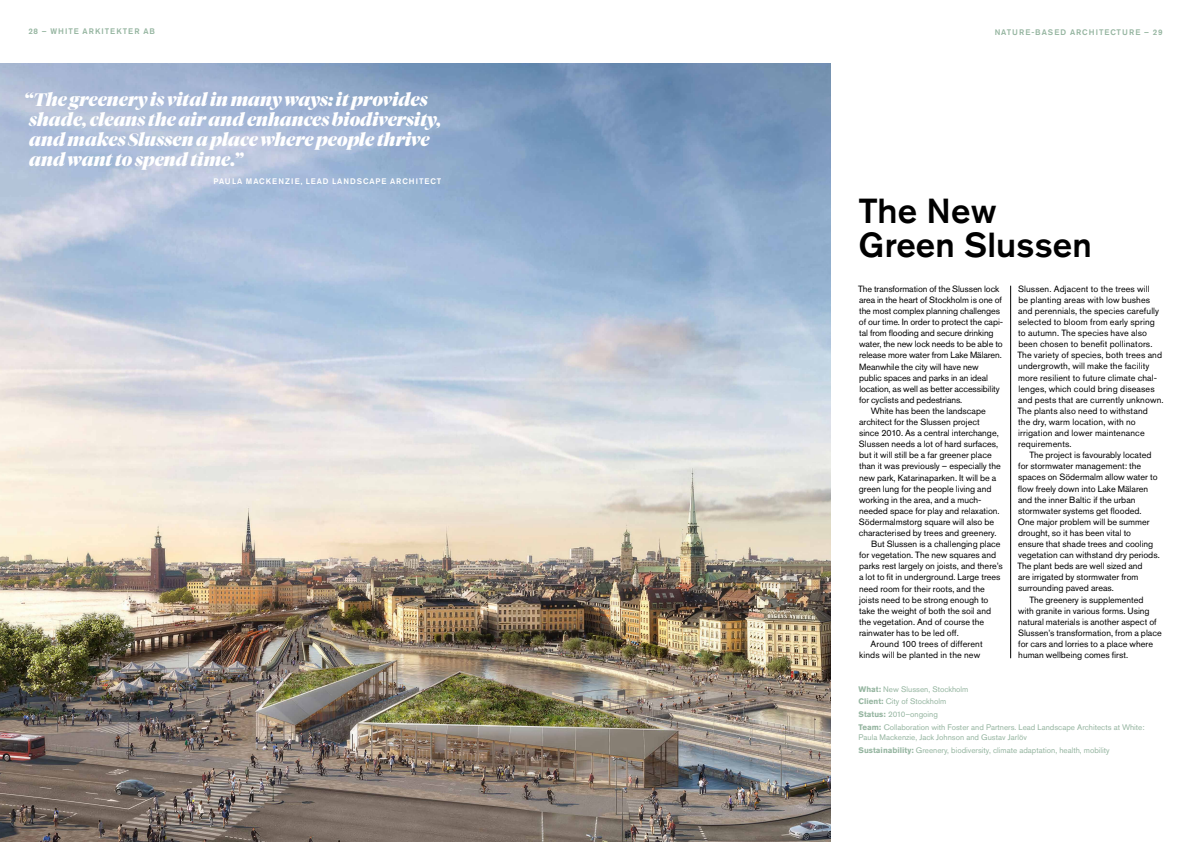
<style>
.page{position:relative;width:1191px;height:842px;background:#fff}
.page>*{position:absolute;margin:0;border:0;box-sizing:border-box;transform-origin:0 0}
.t1{font:500 34.5px/34.5px "Akzidenz Grotesk Std";letter-spacing:.005em;color:#000}
.t2{font:italic 900 18px/20px "Tiempos Fine";color:#fff}
.t3{font:9px/11.1px "Akzidenz Grotesk Std";color:#000}
.t4{font:8px/12.8px "Akzidenz Grotesk Std";color:#95b5a0}
.t5{font:500 8px "Akzidenz Grotesk Std";letter-spacing:.115em;color:#95b5a0}
.t6{font:500 8px "Akzidenz Grotesk Std";letter-spacing:.115em;color:#fff}
.s1{font-weight:700}
</style>
<div class="page">
<img style="left:0;top:64px;width:830px;height:778px">
<hr style="left:1010px;top:286px;width:1px;height:372px;background:#000">
<p class="t5" style="left:28px;top:27px;width:128px">28 – WHITE ARKITEKTER AB</p>
<h2 class="t2" style="left:29px;top:90px;width:414px;text-indent:-6px">“The greenery is vital in many ways: it provides shade, cleans the air and enhances biodiversity, and makes Slussen a place where people thrive and want to spend time.”</h2>
<p class="t6" style="left:214px;top:177px;width:229px">PAULA MACKENZIE, LEAD LANDSCAPE ARCHITECT</p>
<p class="t5" style="left:994px;top:27px;width:169px">NATURE-BASED ARCHITECTURE – 29</p>
<h1 class="t1" style="left:858px;top:193px;width:235px">The New<br>Green Slussen</h1>
<p class="t3" style="left:858px;top:283px;width:142px">The transformation of the Slussen lock</p>
<p class="t3" style="left:859px;top:294px;width:145px">area in the heart of Stockholm is one of</p>
<p class="t3" style="left:859px;top:305px;width:142px">the most complex planning challenges</p>
<p class="t3" style="left:859px;top:316px;width:146px">of our time. In order to protect the capi-</p>
<p class="t3" style="left:859px;top:328px;width:136px">tal from flooding and secure drinking</p>
<p class="t3" style="left:859px;top:339px;width:145px">water, the new lock needs to be able to</p>
<p class="t3" style="left:859px;top:350px;width:144px">release more water from Lake Mälaren.</p>
<p class="t3" style="left:859px;top:361px;width:121px">Meanwhile the city will have new</p>
<p class="t3" style="left:859px;top:372px;width:130px">public spaces and parks in an ideal</p>
<p class="t3" style="left:859px;top:383px;width:142px">location, as well as better accessibility</p>
<p class="t3" style="left:859px;top:394px;width:105px">for cyclists and pedestrians.</p>
<p class="t3" style="left:871px;top:405px;width:116px">White has been the landscape</p>
<p class="t3" style="left:859px;top:416px;width:122px">architect for the Slussen project</p>
<p class="t3" style="left:859px;top:427px;width:141px">since 2010. As a central interchange,</p>
<p class="t3" style="left:859px;top:438px;width:141px">Slussen needs a lot of hard surfaces,</p>
<p class="t3" style="left:859px;top:450px;width:134px">but it will still be a far greener place</p>
<p class="t3" style="left:859px;top:461px;width:143px">than it was previously – especially the</p>
<p class="t3" style="left:859px;top:472px;width:139px">new park, Katarinaparken. It will be a</p>
<p class="t3" style="left:859px;top:483px;width:134px">green lung for the people living and</p>
<p class="t3" style="left:859px;top:494px;width:124px">working in the area, and a much-</p>
<p class="t3" style="left:859px;top:505px;width:142px">needed space for play and relaxation.</p>
<p class="t3" style="left:859px;top:516px;width:137px">Södermalmstorg square will also be</p>
<p class="t3" style="left:859px;top:527px;width:139px">characterised by trees and greenery.</p>
<p class="t3" style="left:871px;top:538px;width:131px">But Slussen is a challenging place</p>
<p class="t3" style="left:859px;top:549px;width:138px">for vegetation. The new squares and</p>
<p class="t3" style="left:859px;top:561px;width:145px">parks rest largely on joists, and there’s</p>
<p class="t3" style="left:859px;top:572px;width:143px">a lot to fit in underground. Large trees</p>
<p class="t3" style="left:859px;top:583px;width:127px">need room for their roots, and the</p>
<p class="t3" style="left:859px;top:594px;width:131px">joists need to be strong enough to</p>
<p class="t3" style="left:859px;top:605px;width:133px">take the weight of both the soil and</p>
<p class="t3" style="left:859px;top:616px;width:127px">the vegetation. And of course the</p>
<p class="t3" style="left:859px;top:627px;width:101px">rainwater has to be led off.</p>
<p class="t3" style="left:870px;top:638px;width:114px">Around 100 trees of different</p>
<p class="t3" style="left:859px;top:649px;width:123px">kinds will be planted in the new</p>
<p class="t3" style="left:1017px;top:283px;width:148px">Slussen. Adjacent to the trees will<br>be planting areas with low bushes and perennials, the species carefully selected to bloom from early spring to autumn. The species have also been chosen to benefit pollinators.<br>The variety of species, both trees and undergrowth, will make the facility more resilient to future climate chal&shy;lenges, which could bring diseases and pests that are currently unknown.<br>The plants also need to withstand<br>the dry, warm location, with no irrigation and lower maintenance requirements.</p>
<p class="t3" style="left:1029px;top:449px;width:124px">The project is favourably located</p>
<p class="t3" style="left:1018px;top:461px;width:124px">for stormwater management: the</p>
<p class="t3" style="left:1018px;top:472px;width:141px">spaces on Södermalm allow water to</p>
<p class="t3" style="left:1018px;top:483px;width:132px">flow freely down into Lake Mälaren</p>
<p class="t3" style="left:1018px;top:494px;width:119px">and the inner Baltic if the urban</p>
<p class="t3" style="left:1018px;top:505px;width:125px">stormwater systems get flooded.</p>
<p class="t3" style="left:1018px;top:516px;width:133px">One major problem will be summer</p>
<p class="t3" style="left:1018px;top:527px;width:115px">drought, so it has been vital to</p>
<p class="t3" style="left:1018px;top:538px;width:137px">ensure that shade trees and cooling</p>
<p class="t3" style="left:1018px;top:549px;width:143px">vegetation can withstand dry periods.</p>
<p class="t3" style="left:1017px;top:560px;width:127px">The plant beds are well sized and</p>
<p class="t3" style="left:1018px;top:572px;width:122px">are irrigated by stormwater from</p>
<p class="t3" style="left:1018px;top:583px;width:97px">surrounding paved areas.</p>
<p class="t3" style="left:1029px;top:594px;width:116px">The greenery is supplemented</p>
<p class="t3" style="left:1018px;top:605px;width:133px">with granite in various forms. Using</p>
<p class="t3" style="left:1018px;top:616px;width:140px">natural materials is another aspect of</p>
<p class="t3" style="left:1018px;top:627px;width:145px">Slussen’s transformation, from a place</p>
<p class="t3" style="left:1018px;top:638px;width:136px">for cars and lorries to a place where</p>
<p class="t3" style="left:1018px;top:649px;width:111px">human wellbeing comes first.</p>
<p class="t4" style="left:858px;top:682px;width:287px"><span class="s1">What:</span> New Slussen, Stockholm<br><span class="s1">Client:</span> City of Stockholm<br><span class="s1">Status:</span> 2010–ongoing<br><span class="s1">Team:</span> Collaboration with Foster and Partners. Lead Landscape Architects at White:</p>
<p class="t4" style="left:858px;top:731px;width:253px">Paula Mackenzie, Jack Johnson and Gustav Jarlöv<br><span class="s1">Sustainability:</span> Greenery, biodiversity, climate adaptation, health, mobility</p>
</div>
